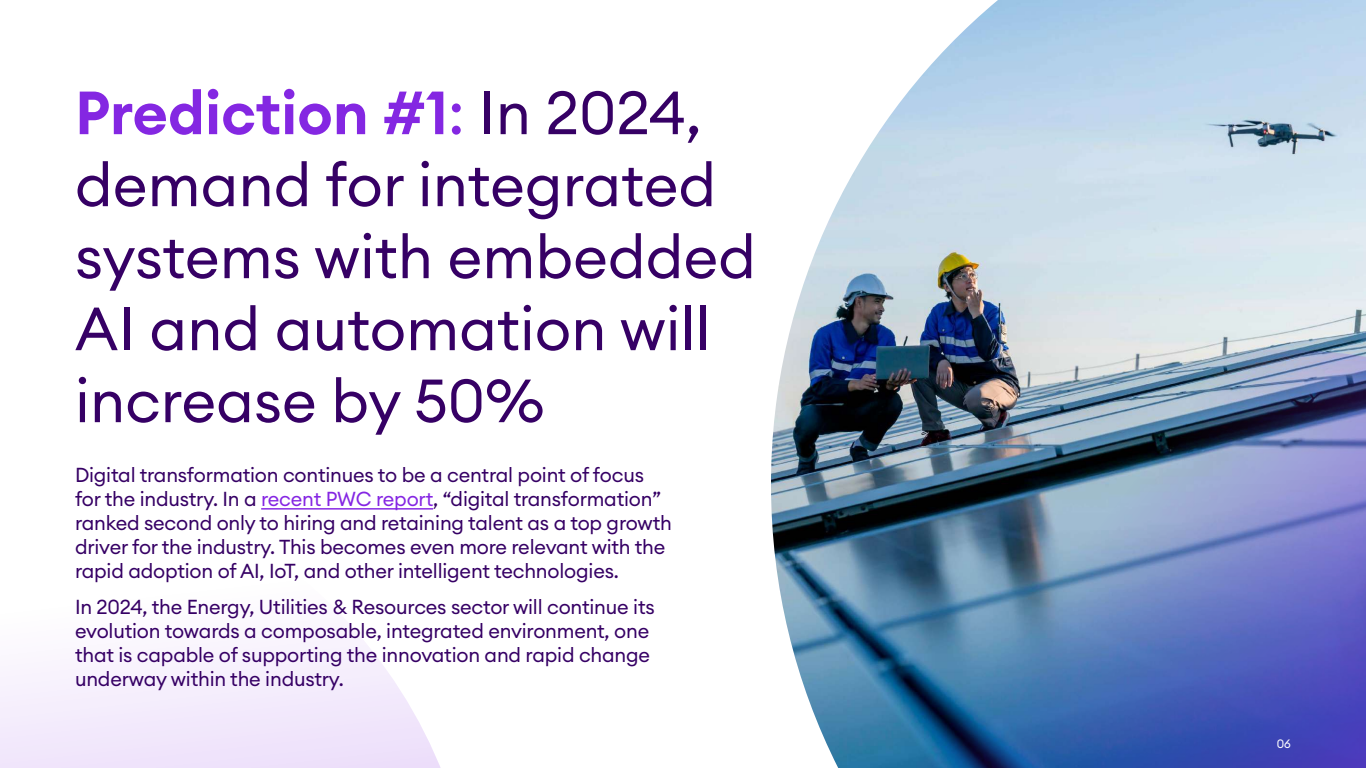
<style>
.page{position:relative;width:1366px;height:768px;background:#fff}
.page>*{position:absolute;margin:0;border:0;box-sizing:border-box;transform-origin:0 0}
.t1{font:60px/72px "Euclid Circular A";color:#360065}
.t2{font:20px/24px "Euclid Circular A";letter-spacing:-.01em;color:#360065}
.t3{font:12px "Euclid Circular A";color:#fff}
.s1{font-weight:600;color:#8427e2}
.s2{color:#8427e2}
.s3{color:#8526e3}
</style>
<div class="page">
<svg style="left:0;top:508px;width:441px;height:260px"></svg>
<img style="left:771px;top:0;width:595px;height:638px">
<hr style="left:261px;top:508px;width:172px;height:2px;background:#8526e3">
<img style="left:790px;top:349px;width:576px;height:419px">
<h1 class="t1" style="left:75px;top:76px;width:683px"><span class="s1">Prediction #1</span><span class="s2">:</span> In 2024, demand for integrated systems with embedded<br>AI and automation will increase by 50%</h1>
<p class="t2" style="left:75px;top:463px;width:598px">Digital transformation continues to be a central point of focus for the industry. In a <span class="s3">recent PWC report</span>, “digital transformation” ranked second only to hiring and retaining talent as a top growth driver for the industry. This becomes even more relevant with the rapid adoption of AI, IoT, and other intelligent technologies.</p>
<p class="t2" style="left:75px;top:595px;width:581px">In 2024, the Energy, Utilities &amp; Resources sector will continue its evolution towards a composable, integrated environment, one that is capable of supporting the innovation and rapid change underway within the industry.</p>
<p class="t3" style="left:1277px;top:736px;width:16px">06</p>
</div>
